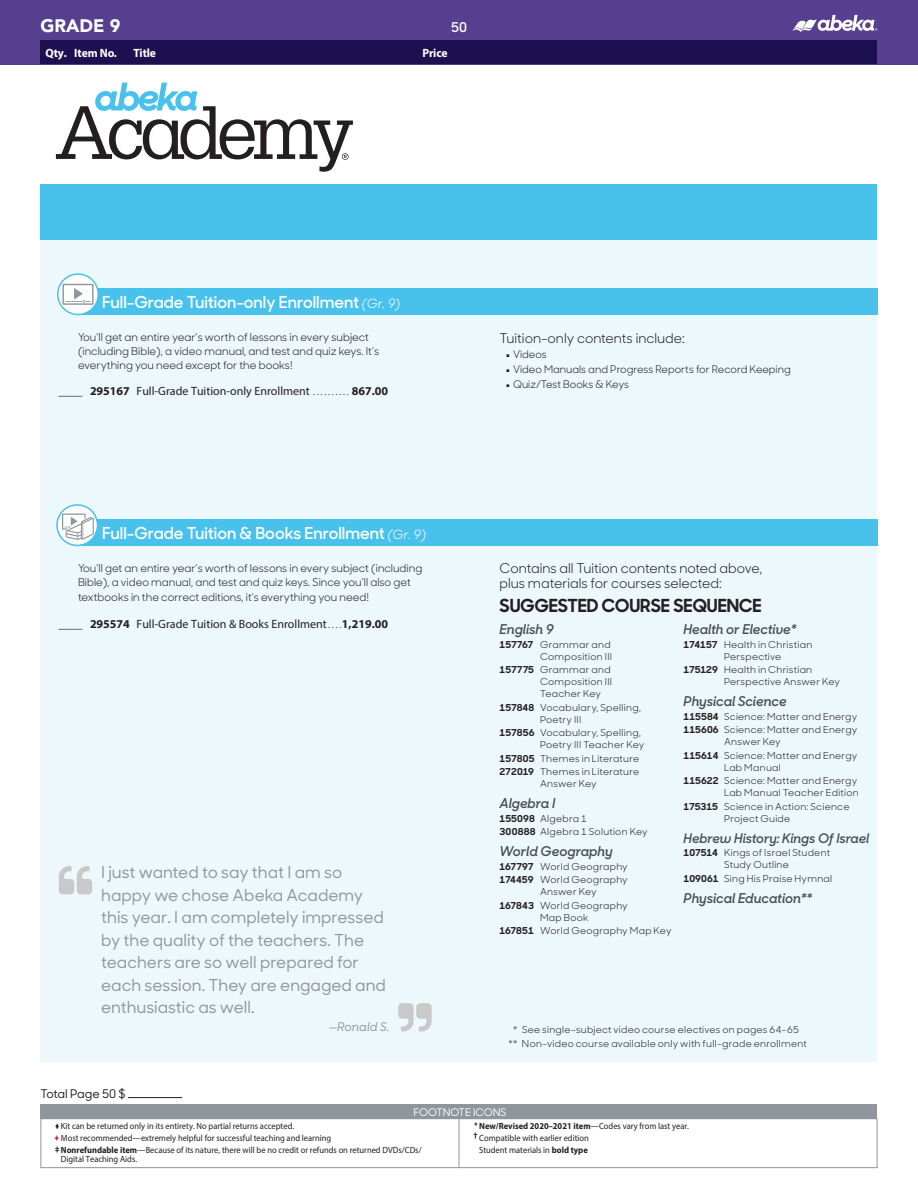
<style>
.page{position:relative;width:918px;height:1188px;background:#fff}
.page>*{position:absolute;margin:0;border:0;box-sizing:border-box;transform-origin:0 0}
._1_SUBHEAD_ABA_Subje{font:700 18px "Sharp Sans No 1";color:#231f20}
._09_03_Page_Header_t{font:900 18px "Avenir";color:#fff}
.t1{font:500 16.5px/22.5px "Sharp Sans No 1";color:#91959d}
._05_01_Bar_text_whit{font:600 16.5px "Sharp Sans No 1";color:#fff}
._04_07_Main_text_7_2{font:13.5px/15px "Sharp Sans No 1";color:#231f20}
._1_SUBHEAD_ABA_Subje-2{font:italic 600 13.5px "Sharp Sans No 1";color:#464b54}
.t2{font:600 13.5px "Sharp Sans No 1";color:#fff}
._1_SUBHEAD_ABA_Subje-3{font:italic 600 13.2px "Sharp Sans No 1";color:#464b54}
._2_ITEMS_Regular_1_p{font:12px "Myriad Pro";color:#231f20}
.t3{font:700 12px "Myriad Pro";letter-spacing:-.01em;color:#fff}
.t4{font:500 12px "Sharp Sans No 1";letter-spacing:-.01em;color:#231f20}
.t5{font:italic 500 12px "Sharp Sans No 1";color:#91959d}
._07_07_Product_Descr{font:10.8px/14.2px "Sharp Sans No 1";color:#231f20}
.t6{font:10.5px "Sharp Sans No 1";color:#231f20}
.t7{font:500 10.5px "Sharp Sans No 1";color:#fff}
._2_KIT_Contents_w_SB{font:9.6px/12px "Sharp Sans No 1";letter-spacing:.03em;color:#231f20}
._6_Askterisk_Text{font:9.6px "Sharp Sans No 1";letter-spacing:.03em;color:#231f20}
.t8{font:9px/12px "Myriad Pro";color:#231f20;scale:.94 1}
.t9{font:700 9px "Myriad Pro";color:#231f20;scale:.94 1}
.s1{font-weight:400;font-style:italic;font-size:12.75px}
.s2{font-weight:700}
.s3{font-size:9px}
.s4{font-size:5.25px}
.s5{color:#d1232a}
.s6{font-weight:400}
</style>
<div class="page">
<div style="left:40px;top:185px;width:838px;height:56px;background:#48c2ec"></div>
<div style="left:40px;top:241px;width:838px;height:821px;background:#edf8fc"></div>
<div style="left:78px;top:288px;width:800px;height:27px;background:#48c2ec"></div>
<svg style="left:58px;top:274px;width:40px;height:41px"></svg>
<div style="left:57px;top:273px;width:42px;height:42px;border:2px solid #48c2ec;border-radius:50%"></div>
<svg style="left:62px;top:284px;width:32px;height:21px"></svg>
<div style="left:0;top:0;width:918px;height:64px;background:#573f8f"></div>
<div style="left:40px;top:40px;width:838px;height:24px;background:#1d0f50"></div>
<svg style="left:56px;top:83px;width:297px;height:89px"></svg>
<div style="left:78px;top:519px;width:800px;height:27px;background:#48c2ec"></div>
<svg style="left:57px;top:505px;width:41px;height:40px"></svg>
<div style="left:56px;top:504px;width:42px;height:42px;border:2px solid #48c2ec;border-radius:50%"></div>
<svg style="left:62px;top:514px;width:32px;height:26px"></svg>
<svg style="left:59px;top:866px;width:33px;height:28px"></svg>
<svg style="left:398px;top:1003px;width:34px;height:28px"></svg>
<div style="left:40px;top:1118px;width:838px;height:50px;border:1px solid #91959d"></div>
<div style="left:40px;top:1104px;width:838px;height:15px;background:#91959d"></div>
<hr style="left:459px;top:1119px;width:1px;height:49px;background:#91959d">
<hr style="left:128px;top:1097px;width:54px;height:1px;background:#231f20">
<svg style="left:792px;top:15px;width:85px;height:17px"></svg>
<p class="_09_03_Page_Header_t" style="left:40px;top:15px;width:81px">GRADE 9</p>
<h3 class="t2" style="left:451px;top:17px;width:17px">50</h3>
<p class="t3" style="left:46px;top:45px;width:23px">Qty.</p>
<p class="t3" style="left:74px;top:45px;width:44px">Item No.</p>
<p class="t3" style="left:133px;top:45px;width:24px">Title</p>
<p class="t3" style="left:422px;top:45px;width:27px">Price</p>
<p class="_05_01_Bar_text_whit" style="left:102px;top:289px;width:300px">Full-Grade Tuition-only Enrollment <span class="s1">(Gr. 9)</span></p>
<p class="_07_07_Product_Descr" style="left:78px;top:329px;width:303px">You’ll get an entire year’s worth of lessons in every subject (including Bible), a video manual, and test and quiz keys. It’s everything you need except for the books!</p>
<p class="_2_ITEMS_Regular_1_p" style="left:90px;top:383px;width:300px"><span class="s2">295167</span> Full-Grade Tuition-only Enrollment <span class="s3">. . . . . . . . . .</span> <span class="s2">867.00</span></p>
<p class="_05_01_Bar_text_whit" style="left:102px;top:520px;width:326px">Full-Grade Tuition &amp; Books Enrollment <span class="s1">(Gr. 9)</span></p>
<p class="_07_07_Product_Descr" style="left:78px;top:560px;width:346px">You’ll get an entire year’s worth of lessons in every subject (including<br>Bible), a video manual, and test and quiz keys. Since you’ll also get textbooks in the correct editions, it’s everything you need!</p>
<p class="_2_ITEMS_Regular_1_p" style="left:90px;top:617px;width:300px"><span class="s2">295574</span> Full-Grade Tuition &amp; Books Enrollment <span class="s3">. . .</span> <span class="s2">1,219.00</span></p>
<p class="t1" style="left:101px;top:861px;width:286px">I just wanted to say that I am so happy we chose Abeka Academy this year. I am completely impressed by the quality of the teachers. The teachers are so well prepared for each session. They are engaged and enthusiastic as well.</p>
<p class="t5" style="left:329px;top:1018px;width:62px">—Ronald S.</p>
<p class="t4" style="left:40px;top:1085px;width:87px">Total Page 50 $</p>
<p class="_04_07_Main_text_7_2" style="left:500px;top:330px;width:187px">Tuition-only contents include:</p>
<p class="t6" style="left:506px;top:346px;width:42px"><span class="s4">▪</span> Videos</p>
<p class="t6" style="left:506px;top:361px;width:286px"><span class="s4">▪</span> Video Manuals and Progress Reports for Record Keeping</p>
<p class="t6" style="left:506px;top:376px;width:124px"><span class="s4">▪</span> Quiz/Test Books &amp; Keys</p>
<p class="_04_07_Main_text_7_2" style="left:500px;top:560px;width:264px">Contains all Tuition contents noted above, plus materials for courses selected:</p>
<p class="_1_SUBHEAD_ABA_Subje" style="left:500px;top:591px;width:263px">SUGGESTED COURSE SEQUENCE</p>
<p class="_1_SUBHEAD_ABA_Subje-2" style="left:500px;top:618px;width:56px">English 9</p>
<p class="_2_KIT_Contents_w_SB" style="left:500px;top:637px;width:114px;text-align:right"><span class="s2">157767</span> Grammar and<br>Composition III</p>
<p class="_2_KIT_Contents_w_SB" style="left:540px;top:663px;width:74px;text-indent:-40px"><span class="s2">157775</span> Grammar and<br>Composition III<br>Teacher Key</p>
<p class="_2_KIT_Contents_w_SB" style="left:540px;top:700px;width:102px;text-indent:-40px"><span class="s2">157848</span> Vocabulary, Spelling,<br>Poetry III</p>
<p class="_2_KIT_Contents_w_SB" style="left:540px;top:726px;width:106px;text-indent:-40px"><span class="s2">157856</span> Vocabulary, Spelling,<br>Poetry III Teacher Key</p>
<p class="_2_KIT_Contents_w_SB" style="left:500px;top:751px;width:141px"><span class="s2">157805</span> Themes in Literature</p>
<p class="_2_KIT_Contents_w_SB" style="left:500px;top:765px;width:141px;text-align:center"><span class="s2">272019</span> Themes in Literature<br>Answer Key</p>
<p class="_1_SUBHEAD_ABA_Subje-2" style="left:500px;top:792px;width:57px">Algebra I</p>
<p class="_2_KIT_Contents_w_SB" style="left:500px;top:812px;width:89px"><span class="s2">155098</span> Algebra 1</p>
<p class="_2_KIT_Contents_w_SB" style="left:500px;top:825px;width:150px"><span class="s2">300888</span> Algebra 1 Solution Key</p>
<p class="_1_SUBHEAD_ABA_Subje-2" style="left:500px;top:840px;width:115px">World Geography</p>
<p class="_2_KIT_Contents_w_SB" style="left:500px;top:860px;width:130px"><span class="s2">167797</span> World Geography</p>
<p class="_2_KIT_Contents_w_SB" style="left:540px;top:873px;width:89px;text-indent:-40px"><span class="s2">174459</span> World Geography<br>Answer Key</p>
<p class="_2_KIT_Contents_w_SB" style="left:500px;top:899px;width:130px;text-align:center"><span class="s2">167843</span> World Geography<br>Map Book</p>
<p class="_2_KIT_Contents_w_SB" style="left:500px;top:924px;width:174px"><span class="s2">167851</span> World Geography Map Key</p>
<p class="_1_SUBHEAD_ABA_Subje-2" style="left:684px;top:618px;width:114px">Health or Elective*</p>
<p class="_2_KIT_Contents_w_SB" style="left:724px;top:638px;width:90px;text-indent:-40px"><span class="s2">174157</span> Health in Christian<br>Perspective</p>
<p class="_2_KIT_Contents_w_SB" style="left:724px;top:663px;width:117px;text-indent:-40px"><span class="s2">175129</span> Health in Christian<br>Perspective Answer Key</p>
<p class="_1_SUBHEAD_ABA_Subje-2" style="left:684px;top:690px;width:104px">Physical Science</p>
<p class="_2_KIT_Contents_w_SB" style="left:684px;top:710px;width:175px"><span class="s2">115584</span> Science: Matter and Energy</p>
<p class="_2_KIT_Contents_w_SB" style="left:724px;top:723px;width:135px;text-indent:-40px"><span class="s2">115606</span> Science: Matter and Energy<br>Answer Key</p>
<p class="_2_KIT_Contents_w_SB" style="left:724px;top:749px;width:135px;text-indent:-40px"><span class="s2">115614</span> Science: Matter and Energy<br>Lab Manual</p>
<p class="_2_KIT_Contents_w_SB" style="left:684px;top:774px;width:177px;text-align:right"><span class="s2">115622</span> Science: Matter and Energy<br>Lab Manual Teacher Edition</p>
<p class="_2_KIT_Contents_w_SB" style="left:724px;top:800px;width:127px;text-indent:-40px"><span class="s2">175315</span> Science in Action: Science<br>Project Guide</p>
<p class="_1_SUBHEAD_ABA_Subje-3" style="left:684px;top:827px;width:187px">Hebrew History: Kings Of Israel</p>
<p class="_2_KIT_Contents_w_SB" style="left:684px;top:846px;width:148px;text-align:center"><span class="s2">107514</span> Kings of Israel Student<br>Study Outline</p>
<p class="_2_KIT_Contents_w_SB" style="left:684px;top:872px;width:150px"><span class="s2">109061</span> Sing His Praise Hymnal</p>
<p class="_1_SUBHEAD_ABA_Subje-2" style="left:684px;top:887px;width:130px">Physical Education**</p>
<p class="_6_Askterisk_Text" style="left:513px;top:1022px;width:287px">* See single-subject video course electives on pages 64-65</p>
<p class="_6_Askterisk_Text" style="left:509px;top:1036px;width:300px">** Non-video course available only with full-grade enrollment</p>
<p class="t7" style="left:413px;top:1104px;width:95px">FOOTNOTE ICONS</p>
<p class="t8" style="left:55px;top:1120px;width:392px"><sup>Y</sup> Kit can be returned only in its entirety. No partial returns accepted.<br><span class="s5">✦</span> Most recommended—extremely helpful for successful teaching and learning<br><sup>‡</sup> <span class="s2">Nonrefundable item</span>—Because of its nature, there will be no credit or refunds on returned DVDs/CDs/</p>
<p class="t8" style="left:61px;top:1153px;width:83px">Digital Teaching Aids.</p>
<p class="t9" style="left:474px;top:1120px;width:230px"><sup>*</sup> New/Revised 2020–2021 item<span class="s6">—Codes vary from last year.</span></p>
<p class="t8" style="left:474px;top:1132px;width:124px"><sup>†</sup> Compatible with earlier edition</p>
<p class="t8" style="left:479px;top:1144px;width:117px">Student materials in <span class="s2">bold type</span></p>
</div>
